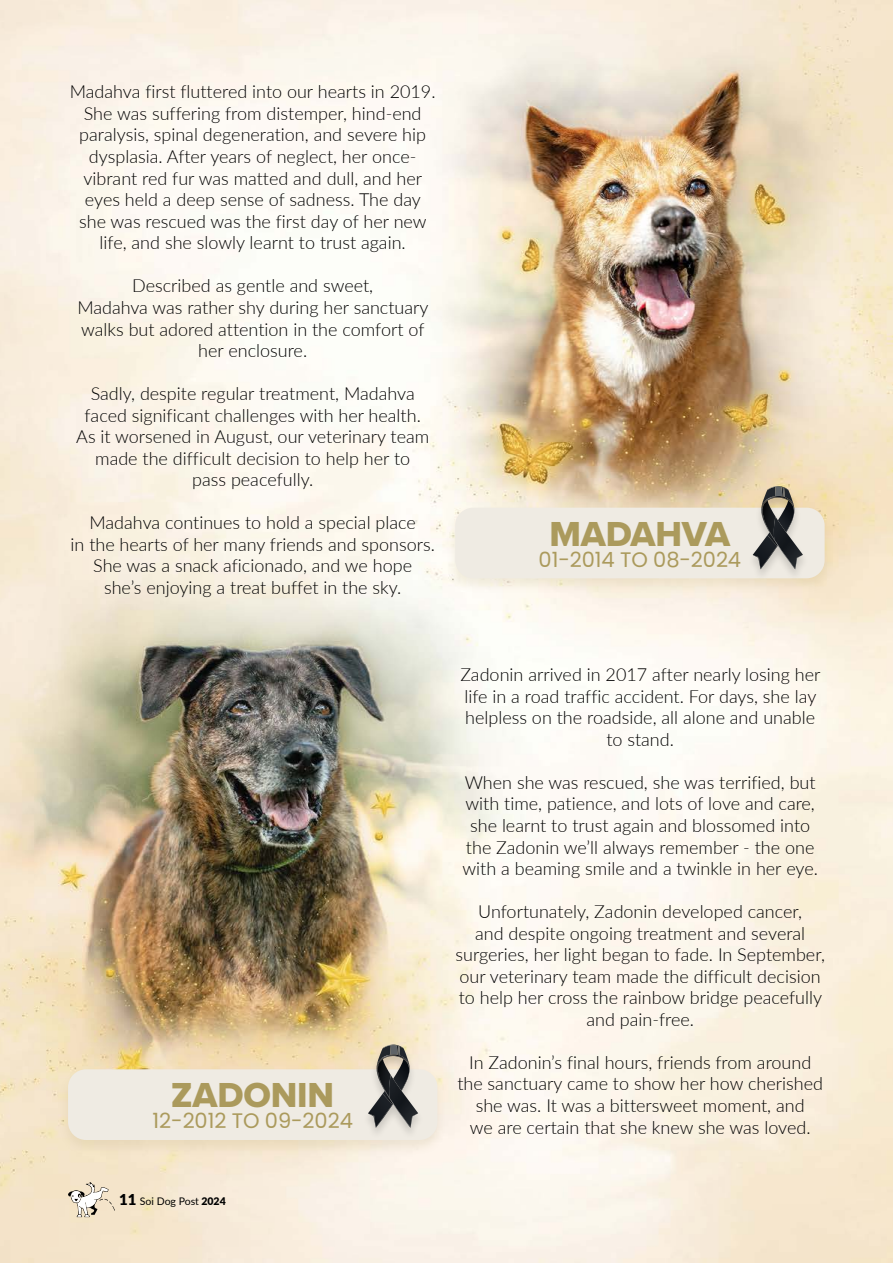
<style>
.page{position:relative;width:893px;height:1263px;background:#fff}
.page>*{position:absolute;margin:0;border:0;box-sizing:border-box;transform-origin:0 0}
.t1{font:36px "Proxima Nova Extrabld";letter-spacing:-.005em;color:#ab9a5c}
.t2{font:21px "Poppins";letter-spacing:-.005em;color:#ab9a5c}
.t3{font:300 18px/21.6px "Lato";color:#000;text-align:center}
.t4{font:10.5px "Lato";letter-spacing:-.005em;color:#000}
.s1{font-weight:900;font-size:15px}
.s2{font-weight:900}
</style>
<div class="page">
<img style="left:0;top:0;width:893px;height:1263px">
<div style="left:446px;top:505px;width:388px;height:89px;background:#ab9a5c;opacity:.15"></div>
<div style="left:455px;top:508px;width:370px;height:70px;background:#efebe3;border-radius:18px"></div>
<div style="left:59px;top:1066px;width:388px;height:90px;background:#ab9a5c;opacity:.15"></div>
<div style="left:68px;top:1069px;width:369px;height:71px;background:#efebe3;border-radius:18px"></div>
<div style="left:361px;top:1043px;width:63px;height:97px;background:#000;opacity:.15"></div>
<svg style="left:368px;top:1044px;width:50px;height:85px"></svg>
<img style="left:376px;top:1063px;width:14px;height:35px">
<img style="left:379px;top:1079px;width:31px;height:49px">
<div style="left:746px;top:485px;width:63px;height:97px;background:#000;opacity:.15"></div>
<svg style="left:753px;top:486px;width:50px;height:84px"></svg>
<img style="left:760px;top:505px;width:14px;height:35px">
<img style="left:764px;top:521px;width:31px;height:48px">
<svg style="left:68px;top:1182px;width:47px;height:35px"></svg>
<p class="t3" style="left:70px;top:80px;width:367px">Madahva first fluttered into our hearts in 2019.<br>She was suffering from distemper, hind-end paralysis, spinal degeneration, and severe hip dysplasia. After years of neglect, her once&shy;vibrant red fur was matted and dull, and her eyes held a deep sense of sadness. The day she was rescued was the first day of her new life, and she slowly learnt to trust again.</p>
<p class="t3" style="left:77px;top:274px;width:353px">Described as gentle and sweet,<br>Madahva was rather shy during her sanctuary walks but adored attention in the comfort of her enclosure.</p>
<p class="t3" style="left:76px;top:382px;width:355px">Sadly, despite regular treatment, Madahva faced significant challenges with her health.<br>As it worsened in August, our veterinary team made the difficult decision to help her to pass peacefully.</p>
<p class="t3" style="left:71px;top:511px;width:366px">Madahva continues to hold a special place<br>in the hearts of her many friends and sponsors.<br>She was a snack aficionado, and we hope<br>she’s enjoying a treat buffet in the sky.</p>
<h1 class="t1" style="left:549px;top:507px;width:182px">MADAHVA</h1>
<p class="t2" style="left:539px;top:547px;width:204px">01-2014 TO 08-2024</p>
<h1 class="t1" style="left:171px;top:1068px;width:165px">ZADONIN</h1>
<p class="t2" style="left:153px;top:1108px;width:202px">12-2012 TO 09-2024</p>
<p class="t4" style="left:119px;top:1194px;width:108px"><span class="s1">11</span> Soi Dog Post <span class="s2">2024</span></p>
<p class="t3" style="left:460px;top:663px;width:362px">Zadonin arrived in 2017 after nearly losing her life in a road traffic accident. For days, she lay helpless on the roadside, all alone and unable to stand.</p>
<p class="t3" style="left:462px;top:771px;width:357px">When she was rescued, she was terrified, but with time, patience, and lots of love and care, she learnt to trust again and blossomed into the Zadonin we’ll always remember - the one with a beaming smile and a twinkle in her eye.</p>
<p class="t3" style="left:455px;top:900px;width:371px">Unfortunately, Zadonin developed cancer,<br>and despite ongoing treatment and several surgeries, her light began to fade. In September, our veterinary team made the difficult decision to help her cross the rainbow bridge peacefully and pain-free.</p>
<p class="t3" style="left:457px;top:1051px;width:367px">In Zadonin’s final hours, friends from around the sanctuary came to show her how cherished she was. It was a bittersweet moment, and<br>we are certain that she knew she was loved.</p>
</div>
